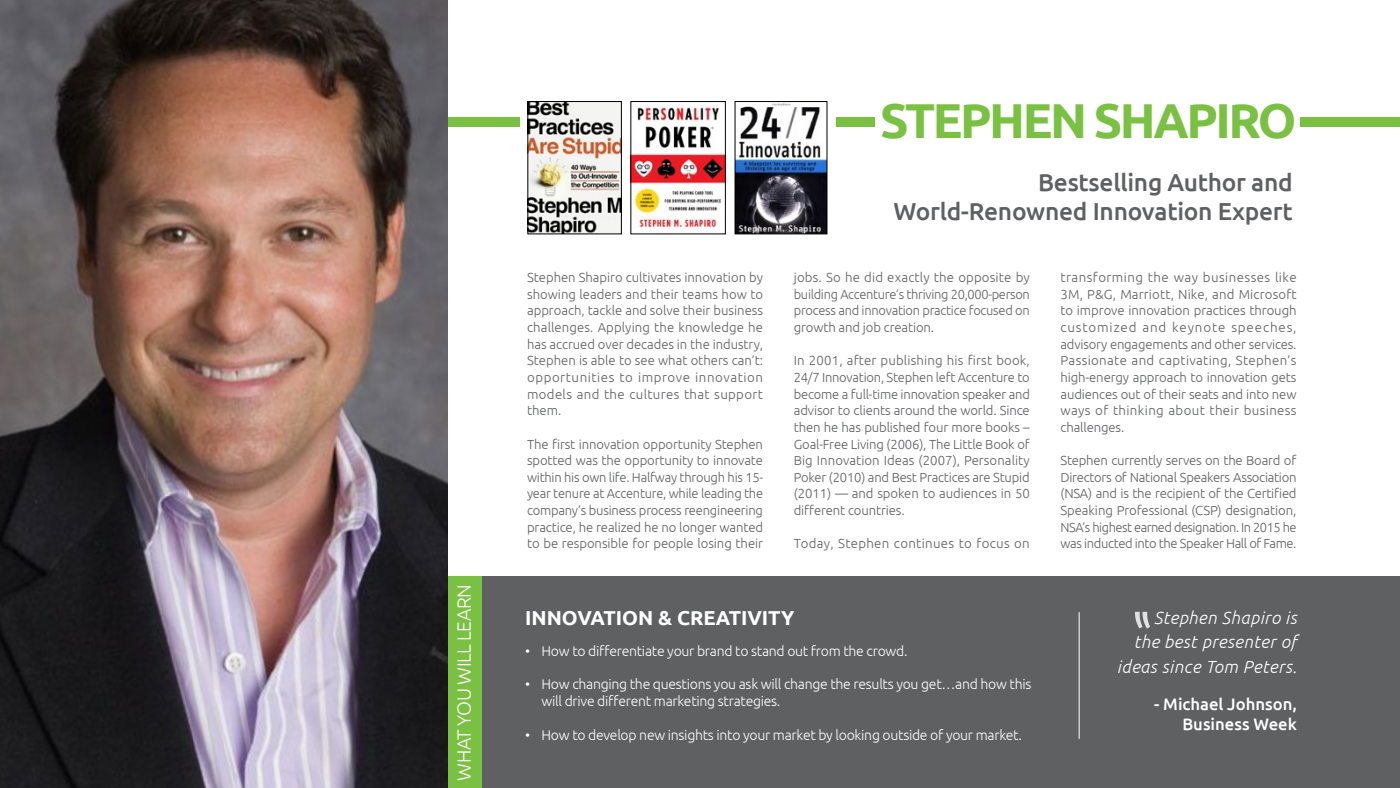
<style>
.page{position:relative;width:1400px;height:788px;background:#fff}
.page>*{position:absolute;margin:0;border:0;box-sizing:border-box;transform-origin:0 0}
.t1{font:700 49px "Ubuntu";letter-spacing:-.05em;color:#7ac143}
.t2{font:500 24.5px/29.4px "Ubuntu";letter-spacing:-.01em;color:#5f6062;text-align:right}
.t3{font:700 20.12px "Ubuntu";color:#fff}
.t4{font:300 19.25px "Ubuntu";letter-spacing:-.025em;color:#fff}
.t5{font:italic 300 17.5px/24.5px "Ubuntu";letter-spacing:.025em;color:#fff;text-align:right}
.t6{font:500 16.62px/19.9px "Ubuntu";color:#fff;text-align:right}
.t7{font:300 14px/16.8px "Ubuntu";letter-spacing:-.02em;color:#fff}
.t8{font:300 13.12px/16.6px "Ubuntu";letter-spacing:-.005em;color:#5f6062;text-align:justify}
.t9{font:300 13.12px "Ubuntu";letter-spacing:.025em;color:#5f6062}
</style>
<div class="page">
<div style="left:447px;top:576px;width:953px;height:212px;background:#5f6062"></div>
<hr style="left:1079px;top:612px;width:1px;height:126px;background:#fff">
<div style="left:447px;top:576px;width:35px;height:212px;background:#7ac143"></div>
<svg style="left:1135px;top:611px;width:15px;height:17px"></svg>
<div style="left:430px;top:117px;width:90px;height:9px;background:#7ac143"></div>
<div style="left:1300px;top:117px;width:100px;height:9px;background:#7ac143"></div>
<img style="left:0;top:0;width:447px;height:788px">
<img style="left:633px;top:106px;width:90px;height:123px">
<img style="left:530px;top:103px;width:89px;height:129px">
<div style="left:528px;top:101px;width:93px;height:133px;border:1px solid #000"></div>
<img style="left:737px;top:103px;width:88px;height:129px">
<div style="left:735px;top:101px;width:92px;height:133px;border:1px solid #000"></div>
<div style="left:837px;top:117px;width:38px;height:9px;background:#7ac143"></div>
<h3 class="t4" style="left:452px;top:780px;width:198px;rotate:-90deg">WHAT YOU WILL LEARN</h3>
<h1 class="t1" style="left:880px;top:91px;width:418px">STEPHEN SHAPIRO</h1>
<p class="t8" style="left:527px;top:269px;width:238px">Stephen Shapiro cultivates innovation by showing leaders and their teams how to approach, tackle and solve their business challenges. Applying the knowledge he has accrued over decades in the industry, Stephen is able to see what others can’t: opportunities to improve innovation models and the cultures that support them.</p>
<p class="t8" style="left:527px;top:435px;width:238px">The first innovation opportunity Stephen spotted was the opportunity to innovate within his own life. Halfway through his 15- year tenure at Accenture, while leading the company’s business process reengineering practice, he realized he no longer wanted to be responsible for people losing their</p>
<h2 class="t2" style="left:894px;top:166px;width:401px">Bestselling Author and<br>World-Renowned Innovation Expert</h2>
<p class="t8" style="left:794px;top:269px;width:238px">jobs. So he did exactly the opposite by building Accenture’s thriving 20,000-person process and innovation practice focused on growth and job creation.</p>
<p class="t8" style="left:794px;top:352px;width:238px">In 2001, after publishing his first book, 24/7 Innovation, Stephen left Accenture to become a full-time innovation speaker and advisor to clients around the world. Since then he has published four more books – Goal-Free Living (2006), The Little Book of Big Innovation Ideas (2007), Personality Poker (2010) and Best Practices are Stupid (2011) — and spoken to audiences in 50 different countries.</p>
<p class="t9" style="left:794px;top:535px;width:238px">Today, Stephen continues to focus on</p>
<p class="t8" style="left:1061px;top:269px;width:238px">transforming the way businesses like 3M, P&amp;G, Marriott, Nike, and Microsoft to improve innovation practices through customized and keynote speeches, advisory engagements and other services.<br>Passionate and captivating, Stephen’s high-energy approach to innovation gets audiences out of their seats and into new ways of thinking about their business challenges.</p>
<p class="t8" style="left:1061px;top:452px;width:238px">Stephen currently serves on the Board of Directors of National Speakers Association (NSA) and is the recipient of the Certified Speaking Professional (CSP) designation, NSA’s highest earned designation. In 2015 he was inducted into the Speaker Hall of Fame.</p>
<h3 class="t3" style="left:525px;top:605px;width:271px">INNOVATION &amp; CREATIVITY</h3>
<p class="t7" style="left:525px;top:642px;width:7px">•</p>
<p class="t7" style="left:525px;top:675px;width:7px">•</p>
<p class="t7" style="left:525px;top:726px;width:7px">•</p>
<p class="t7" style="left:542px;top:642px;width:367px">How to differentiate your brand to stand out from the crowd.</p>
<p class="t7" style="left:542px;top:675px;width:491px">How changing the questions you ask will change the results you get…and how this will drive different marketing strategies.</p>
<p class="t7" style="left:542px;top:726px;width:482px">How to develop new insights into your market by looking outside of your market.</p>
<h3 class="t5" style="left:1117px;top:605px;width:181px">Stephen Shapiro is<br>the best presenter of ideas since Tom Peters.</h3>
<p class="t6" style="left:1154px;top:693px;width:144px">- Michael Johnson,<br>Business Week</p>
</div>
